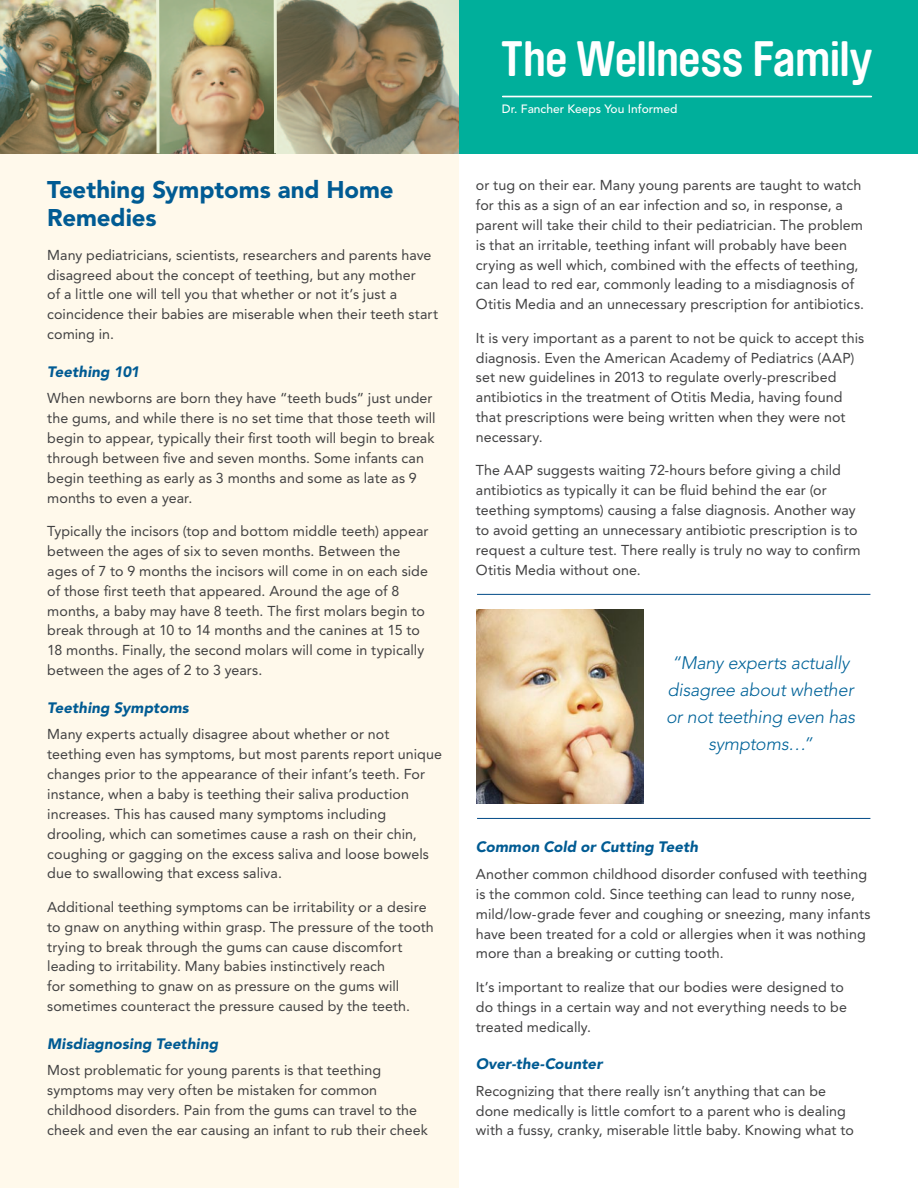
<style>
.page{position:relative;width:918px;height:1188px;background:#fff}
.page>*{position:absolute;margin:0;border:0;box-sizing:border-box;transform-origin:0 0}
.t1{font:700 49.2px "Brauer Neue";letter-spacing:-.01em;color:#fff}
.t2{font:900 24px/28.8px "Avenir";letter-spacing:-.005em;color:#005b93}
.t3{font:italic 300 18px/27px "Avenir";letter-spacing:-.01em;color:#006399;text-align:center}
.Section_Title{font:italic 900 15px "Avenir";letter-spacing:.005em;color:#005b93}
.Paragraph_Style_1{font:14.25px/19.8px "Avenir";letter-spacing:.005em;color:#414142}
.t4{font:500 12px "Avenir";color:#fff}
</style>
<div class="page">
<div style="left:0;top:149px;width:459px;height:1039px;background:#fff9eb"></div>
<img style="left:476px;top:610px;width:168px;height:194px">
<hr style="left:477px;top:594px;width:393px;height:1px;background:#004a87">
<hr style="left:477px;top:818px;width:393px;height:1px;background:#004a87">
<div style="left:459px;top:0;width:459px;height:153px;background:#00af9b"></div>
<hr style="left:503px;top:96px;width:368px;height:1px;background:#fff">
<img style="left:0;top:0;width:459px;height:153px">
<p class="t2" style="left:47px;top:175px;width:348px">Teething Symptoms and Home<br>Remedies</p>
<p class="Paragraph_Style_1" style="left:47px;top:245px;width:392px">Many pediatricians, scientists, researchers and parents have disagreed about the concept of teething, but any mother<br>of a little one will tell you that whether or not it’s just a coincidence their babies are miserable when their teeth start coming in.</p>
<p class="Section_Title" style="left:47px;top:362px;width:94px">Teething 101</p>
<p class="Paragraph_Style_1" style="left:47px;top:388px;width:390px">When newborns are born they have “teeth buds” just under the gums, and while there is no set time that those teeth will begin to appear, typically their first tooth will begin to break through between five and seven months. Some infants can begin teething as early as 3 months and some as late as 9 months to even a year.</p>
<p class="Paragraph_Style_1" style="left:47px;top:521px;width:383px">Typically the incisors (top and bottom middle teeth) appear between the ages of six to seven months. Between the ages of 7 to 9 months the incisors will come in on each side of those first teeth that appeared. Around the age of 8 months, a baby may have 8 teeth. The first molars begin to break through at 10 to 14 months and the canines at 15 to 18 months. Finally, the second molars will come in typically between the ages of 2 to 3 years.</p>
<p class="Section_Title" style="left:47px;top:698px;width:143px">Teething Symptoms</p>
<p class="Paragraph_Style_1" style="left:47px;top:725px;width:396px">Many experts actually disagree about whether or not teething even has symptoms, but most parents report unique changes prior to the appearance of their infant’s teeth. For instance, when a baby is teething their saliva production increases. This has caused many symptoms including drooling, which can sometimes cause a rash on their chin, coughing or gagging on the excess saliva and loose bowels due to swallowing that excess saliva.</p>
<p class="Paragraph_Style_1" style="left:47px;top:897px;width:388px">Additional teething symptoms can be irritability or a desire to gnaw on anything within grasp. The pressure of the tooth trying to break through the gums can cause discomfort leading to irritability. Many babies instinctively reach<br>for something to gnaw on as pressure on the gums will sometimes counteract the pressure caused by the teeth.</p>
<p class="Section_Title" style="left:47px;top:1034px;width:172px">Misdiagnosing Teething</p>
<p class="Paragraph_Style_1" style="left:47px;top:1060px;width:382px">Most problematic for young parents is that teething symptoms may very often be mistaken for common childhood disorders. Pain from the gums can travel to the cheek and even the ear causing an infant to rub their cheek</p>
<p class="t1" style="left:501px;top:31px;width:373px">The Wellness Family</p>
<p class="t4" style="left:502px;top:102px;width:177px">Dr. Fancher Keeps You Informed</p>
<p class="Paragraph_Style_1" style="left:476px;top:175px;width:390px">or tug on their ear. Many young parents are taught to watch for this as a sign of an ear infection and so, in response, a parent will take their child to their pediatrician. The problem is that an irritable, teething infant will probably have been crying as well which, combined with the effects of teething, can lead to red ear, commonly leading to a misdiagnosis of Otitis Media and an unnecessary prescription for antibiotics.</p>
<p class="Paragraph_Style_1" style="left:476px;top:328px;width:390px">It is very important as a parent to not be quick to accept this diagnosis. Even the American Academy of Pediatrics (AAP) set new guidelines in 2013 to regulate overly-prescribed antibiotics in the treatment of Otitis Media, having found that prescriptions were being written when they were not necessary.</p>
<p class="Paragraph_Style_1" style="left:476px;top:461px;width:386px">The AAP suggests waiting 72-hours before giving a child antibiotics as typically it can be fluid behind the ear (or teething symptoms) causing a false diagnosis. Another way to avoid getting an unnecessary antibiotic prescription is to request a culture test. There really is truly no way to confirm Otitis Media without one.</p>
<p class="t3" style="left:666px;top:649px;width:191px">“Many experts actually disagree about whether or not teething even has symptoms…”</p>
<p class="Section_Title" style="left:476px;top:838px;width:224px">Common Cold or Cutting Teeth</p>
<p class="Paragraph_Style_1" style="left:476px;top:864px;width:396px">Another common childhood disorder confused with teething is the common cold. Since teething can lead to runny nose, mild/low-grade fever and coughing or sneezing, many infants have been treated for a cold or allergies when it was nothing more than a breaking or cutting tooth.</p>
<p class="Paragraph_Style_1" style="left:476px;top:977px;width:373px">It’s important to realize that our bodies were designed to do things in a certain way and not everything needs to be treated medically.</p>
<p class="Section_Title" style="left:476px;top:1055px;width:128px">Over-the-Counter</p>
<p class="Paragraph_Style_1" style="left:476px;top:1081px;width:379px">Recognizing that there really isn’t anything that can be done medically is little comfort to a parent who is dealing with a fussy, cranky, miserable little baby. Knowing what to</p>
</div>
